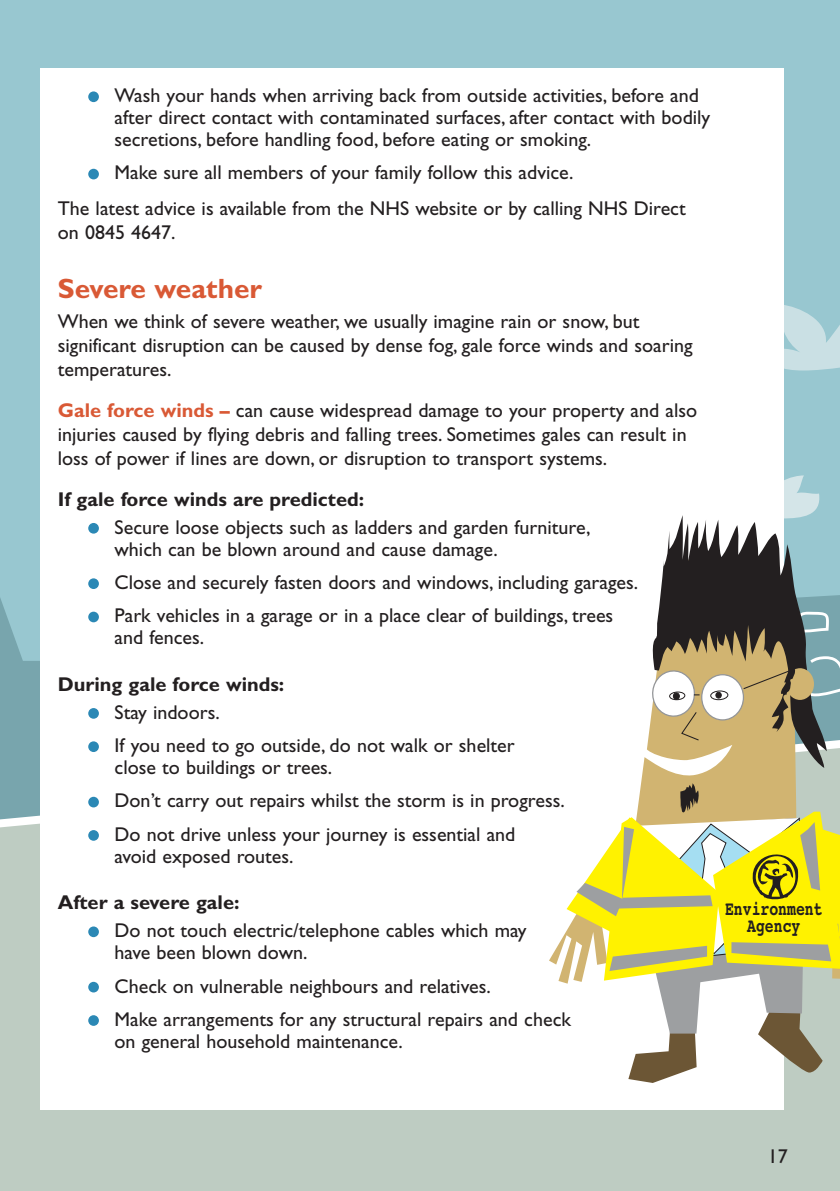
<style>
.page{position:relative;width:840px;height:1191px;background:#fff}
.page>*{position:absolute;margin:0;border:0;box-sizing:border-box;transform-origin:0 0}
.t1{font:700 28px "Gill Sans";color:#d95935}
.t2{font:20px/33.4px "Gill Sans";color:#231f20}
.t3{font:700 20px "Gill Sans";color:#231f20}
.t4{font:700 19.8px/17px "Courier";color:#231f20;text-align:center;scale:.75 1}
.s1{font-weight:700;color:#d95935}
</style>
<div class="page">
<div style="left:0;top:1px;width:839px;height:1077px;background:#98c7d0"></div>
<svg style="left:0;top:595px;width:839px;height:98px;fill:#78a5ad"></svg>
<svg style="left:826px;top:612px;width:2px;height:20px"></svg>
<div style="left:0;top:693px;width:839px;height:498px;background:#beccc2"></div>
<svg style="left:783px;top:412px;width:37px;height:103px"></svg>
<svg style="left:783px;top:265px;width:56px;height:105px"></svg>
<div style="left:40px;top:68px;width:743px;height:1041px;background:#fff"></div>
<svg style="left:652px;top:515px;width:174px;height:139px;fill:#231f20"></svg>
<svg style="left:549px;top:654px;width:290px;height:429px"></svg>
<div style="left:88px;top:1015px;width:11px;height:10px;background:#2b88b5;border-radius:50%"></div>
<div style="left:88px;top:981px;width:11px;height:11px;background:#2b88b5;border-radius:50%"></div>
<div style="left:88px;top:926px;width:11px;height:11px;background:#2b88b5;border-radius:50%"></div>
<div style="left:88px;top:830px;width:11px;height:10px;background:#2b88b5;border-radius:50%"></div>
<div style="left:88px;top:796px;width:11px;height:11px;background:#2b88b5;border-radius:50%"></div>
<div style="left:88px;top:741px;width:11px;height:11px;background:#2b88b5;border-radius:50%"></div>
<div style="left:88px;top:708px;width:11px;height:10px;background:#2b88b5;border-radius:50%"></div>
<div style="left:88px;top:611px;width:11px;height:11px;background:#2b88b5;border-radius:50%"></div>
<div style="left:88px;top:578px;width:11px;height:11px;background:#2b88b5;border-radius:50%"></div>
<div style="left:88px;top:523px;width:11px;height:10px;background:#2b88b5;border-radius:50%"></div>
<div style="left:88px;top:169px;width:11px;height:10px;background:#2b88b5;border-radius:50%"></div>
<div style="left:88px;top:91px;width:11px;height:11px;background:#2b88b5;border-radius:50%"></div>
<p class="t2" style="left:114px;top:86px;width:596px;line-height:22px">Wash your hands when arriving back from outside activities, before and after direct contact with contaminated surfaces, after contact with bodily secretions, before handling food, before eating or smoking.</p>
<p class="t2" style="left:58px;top:157px;width:629px;line-height:35.4px;text-indent:57px">Make sure all members of your family follow this advice.<br>The latest advice is available from the NHS website or by calling NHS Direct</p>
<p class="t2" style="left:58px;top:217px;width:119px">on 0845 4647.</p>
<h1 class="t1" style="left:58px;top:278px;width:205px">Severe weather</h1>
<p class="t2" style="left:58px;top:311px;width:636px;line-height:24px">When we think of severe weather, we usually imagine rain or snow, but significant disruption can be caused by dense fog, gale force winds and soaring temperatures.</p>
<p class="t2" style="left:58px;top:400px;width:640px;line-height:24px"><span class="s1">Gale force winds –</span> can cause widespread damage to your property and also injuries caused by flying debris and falling trees. Sometimes gales can result in loss of power if lines are down, or disruption to transport systems.</p>
<p class="t3" style="left:58px;top:491px;width:308px">If gale force winds are predicted:</p>
<p class="t2" style="left:114px;top:518px;width:477px;line-height:22px">Secure loose objects such as ladders and garden furniture, which can be blown around and cause damage.</p>
<p class="t2" style="left:114px;top:567px;width:525px">Close and securely fasten doors and windows, including garages.<br>Park vehicles in a garage or in a place clear of buildings, trees</p>
<p class="t2" style="left:114px;top:623px;width:91px">and fences.</p>
<p class="t3" style="left:58px;top:676px;width:228px">During gale force winds:</p>
<p class="t2" style="left:114px;top:697px;width:401px">Stay indoors.<br>If you need to go outside, do not walk or shelter</p>
<p class="t2" style="left:114px;top:752px;width:451px">close to buildings or trees.<br>Don’t carry out repairs whilst the storm is in progress.<br>Do not drive unless your journey is essential and</p>
<p class="t2" style="left:114px;top:841px;width:180px">avoid exposed routes.</p>
<p class="t3" style="left:58px;top:895px;width:183px">After a severe gale:</p>
<p class="t2" style="left:114px;top:921px;width:413px;line-height:22px">Do not touch electric/telephone cables which may have been blown down.</p>
<p class="t2" style="left:114px;top:971px;width:457px">Check on vulnerable neighbours and relatives.<br>Make arrangements for any structural repairs and check</p>
<p class="t2" style="left:114px;top:1026px;width:290px">on general household maintenance.</p>
<p class="t4" style="left:724px;top:902px;width:132px">Environment<br>Agency</p>
<p class="t2" style="left:767px;top:1141px;width:21px">17</p>
</div>
